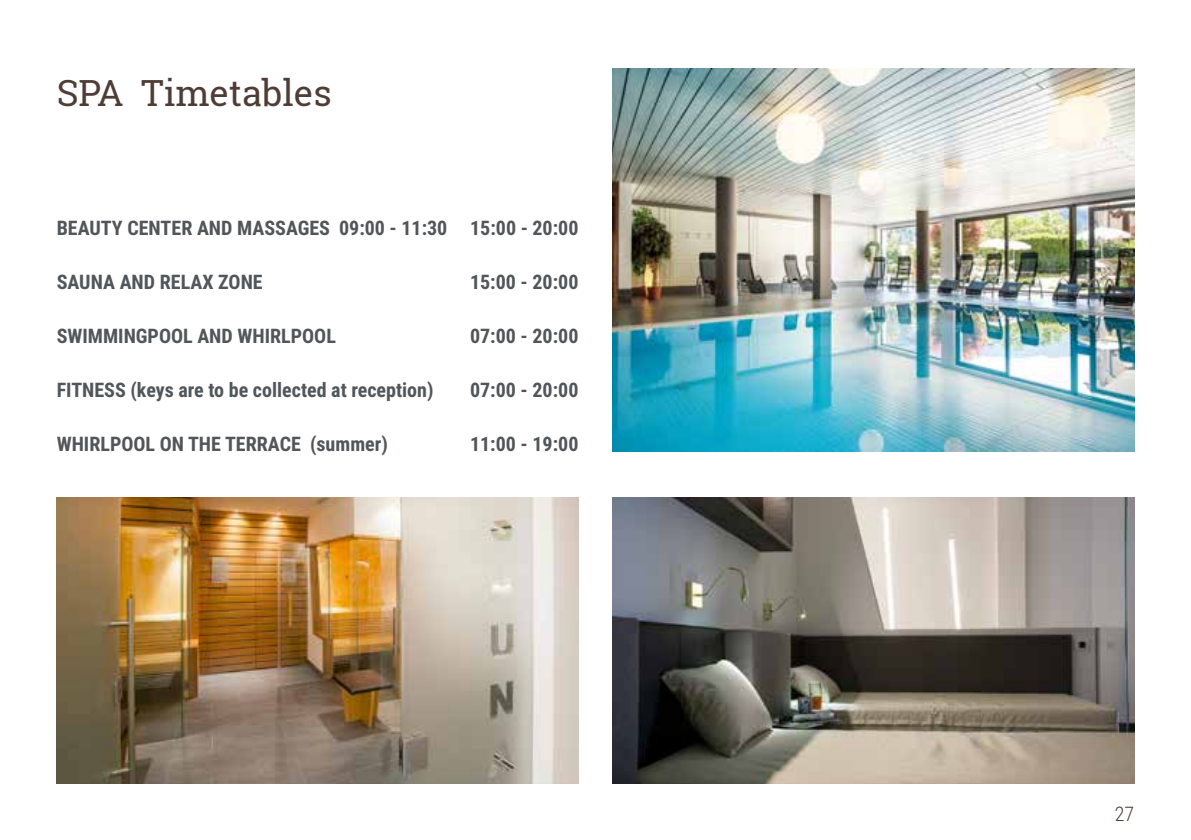
<style>
.page{position:relative;width:1191px;height:840px;background:#fff}
.page>*{position:absolute;margin:0;border:0;box-sizing:border-box;transform-origin:0 0}
.t1{font:36px "Roboto Slab";color:#4e3d37}
.t2{font:700 20px "Roboto Condensed";color:#505659}
.t3{font:300 20px "Roboto Condensed";color:#4e3d37}
</style>
<div class="page">
<img style="left:612px;top:68px;width:522px;height:383px">
<img style="left:57px;top:497px;width:521px;height:285px">
<img style="left:612px;top:497px;width:522px;height:285px">
<h1 class="t1" style="left:57px;top:68px;width:276px">SPA Timetables</h1>
<p class="t2" style="left:57px;top:214px;width:275px">BEAUTY CENTER AND MASSAGES</p>
<p class="t2" style="left:57px;top:268px;width:207px">SAUNA AND RELAX ZONE</p>
<p class="t2" style="left:57px;top:322px;width:281px">SWIMMINGPOOL AND WHIRLPOOL</p>
<p class="t2" style="left:57px;top:376px;width:378px">FITNESS (keys are to be collected at reception)</p>
<p class="t2" style="left:57px;top:430px;width:333px">WHIRLPOOL ON THE TERRACE (summer)</p>
<p class="t2" style="left:339px;top:214px;width:241px">09:00 - 11:30 15:00 - 20:00</p>
<p class="t2" style="left:470px;top:268px;width:110px">15:00 - 20:00</p>
<p class="t2" style="left:470px;top:322px;width:110px">07:00 - 20:00</p>
<p class="t2" style="left:470px;top:376px;width:110px">07:00 - 20:00</p>
<p class="t2" style="left:470px;top:430px;width:110px">11:00 - 19:00</p>
<p class="t3" style="left:1114px;top:799px;width:21px">27</p>
</div>
